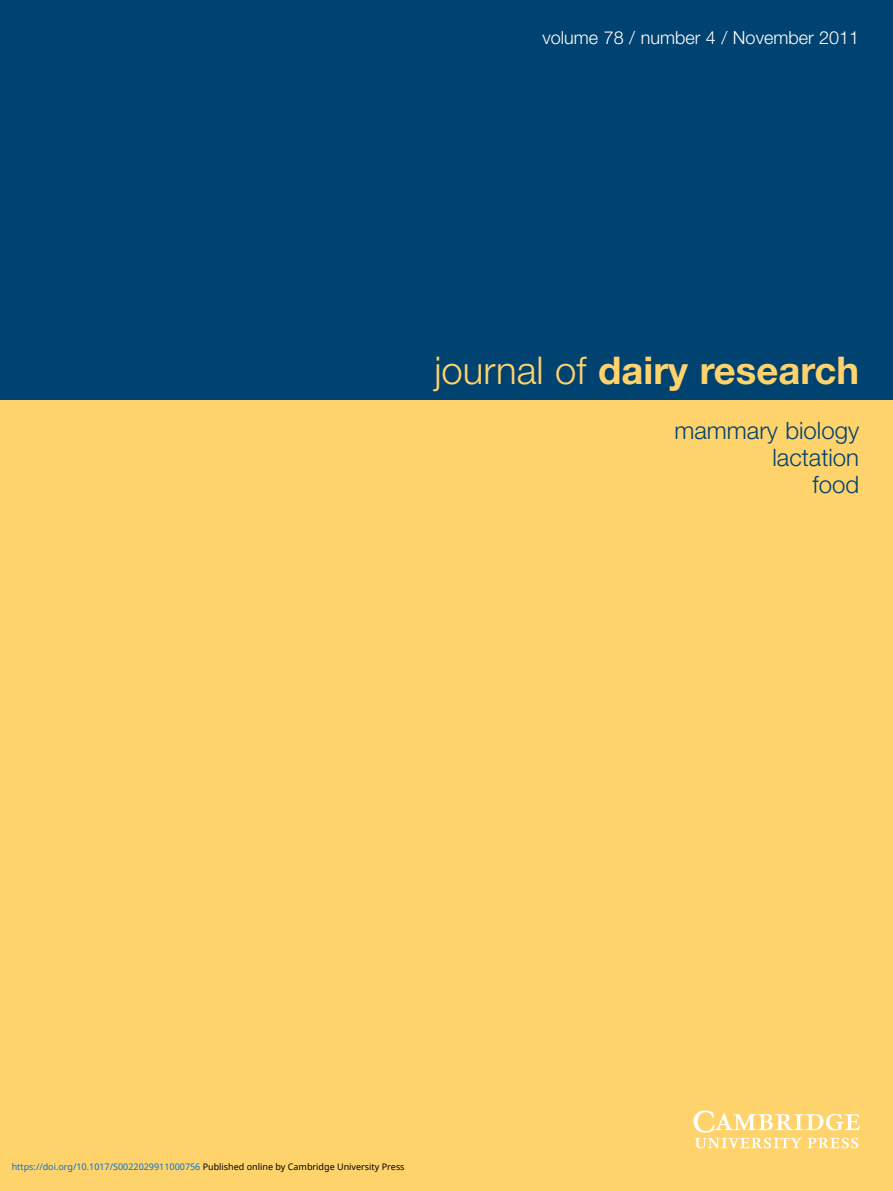
<style>
.page{position:relative;width:893px;height:1191px;background:#fff}
.page>*{position:absolute;margin:0;border:0;box-sizing:border-box;transform-origin:0 0}
.t1{font:700 38.25px "Helvetica Neue";color:#ffd36c}
.t2{font:300 24px/27px "Helvetica Neue";color:#004270;text-align:right}
.t3{font:300 18px "Helvetica Neue";color:#fff}
.t4{font:9px "Noto Sans";color:#0172cf}
.s1{font-weight:300}
.s2{color:#000}
</style>
<div class="page">
<div style="left:0;top:0;width:893px;height:1190px;background:#ffd36c"></div>
<div style="left:0;top:0;width:893px;height:400px;background:#004270"></div>
<img style="left:693px;top:1110px;width:166px;height:39px">
<h3 class="t3" style="left:543px;top:31px;width:318px">volume 78 / number 4 / November 2011</h3>
<h1 class="t1" style="left:435px;top:357px;width:426px"><span class="s1">journal of</span> dairy research</h1>
<h2 class="t2" style="left:674px;top:419px;width:186px">mammary biology lactation<br>food</h2>
<p class="t4" style="left:12px;top:1160px;width:394px">https://doi.org/10.1017/S0022029911000756 <span class="s2">Published online by Cambridge University Press</span></p>
</div>
